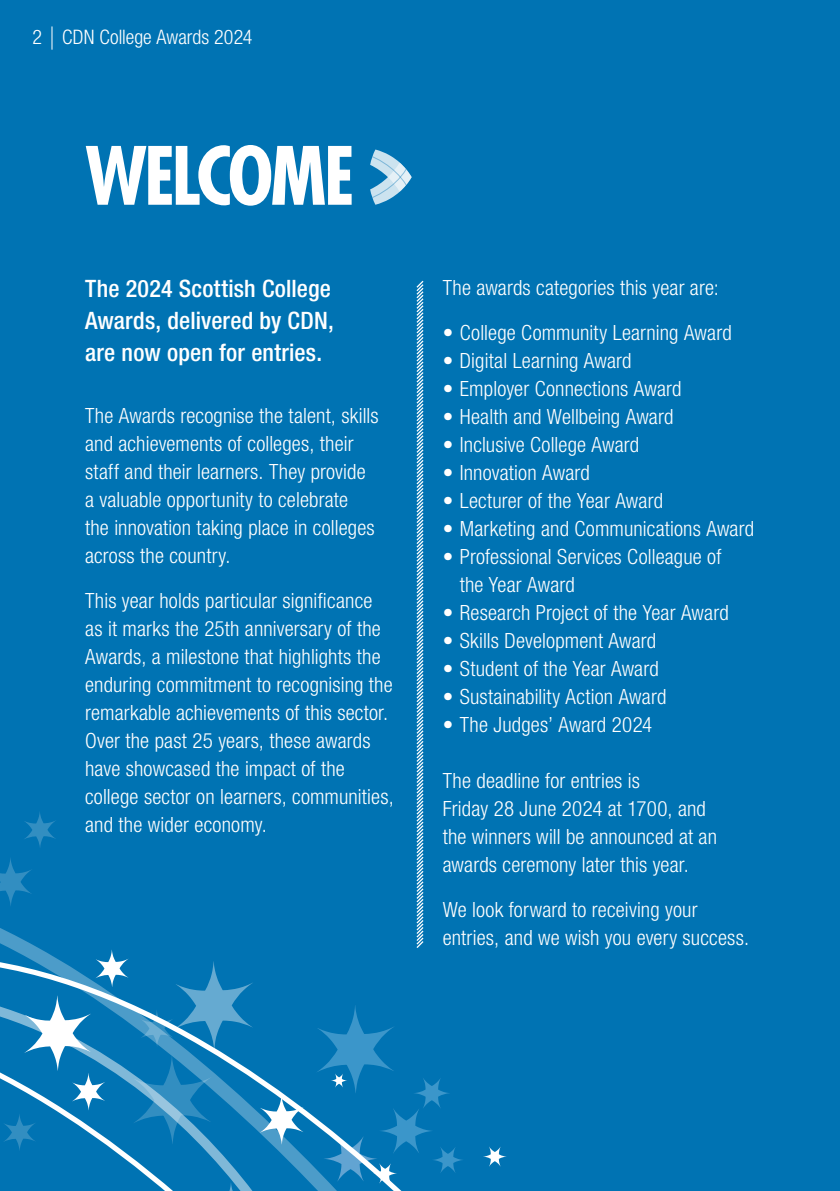
<style>
.page{position:relative;width:840px;height:1191px;background:#fff}
.page>*{position:absolute;margin:0;border:0;box-sizing:border-box;transform-origin:0 0}
._1_AWARD_HEADING{font:700 condensed 78px "Futura LT";letter-spacing:-.04em;color:#fff}
._5_BODY_TEXT{font:500 condensed 24px/32px "Helvetica Neue LT Std";letter-spacing:.005em;color:#fff;text-align:justify}
._5_BODY_TEXT-2{font:300 condensed 21px/28px "Helvetica Neue LT Std";letter-spacing:.01em;color:#fff}
.t1{font:300 condensed 20px "Helvetica Neue LT Std";color:#fff}
</style>
<div class="page">
<div style="left:0;top:0;width:839px;height:1191px;background:#0073b3"></div>
<svg style="left:416px;top:280px;width:8px;height:469px"></svg>
<svg style="left:370px;top:149px;width:41px;height:56px"></svg>
<svg style="left:52px;top:27px;width:1px;height:22px"></svg>
<svg style="left:0;top:749px;width:424px;height:442px"></svg>
<svg style="left:95px;top:949px;width:34px;height:38px"></svg>
<svg style="left:140px;top:961px;width:113px;height:88px"></svg>
<svg style="left:23px;top:811px;width:34px;height:37px"></svg>
<svg style="left:133px;top:1055px;width:78px;height:89px"></svg>
<svg style="left:3px;top:995px;width:102px;height:156px"></svg>
<svg style="left:209px;top:1182px;width:44px;height:9px"></svg>
<svg style="left:259px;top:1095px;width:44px;height:49px"></svg>
<svg style="left:0;top:857px;width:33px;height:49px"></svg>
<svg style="left:316px;top:1005px;width:146px;height:178px"></svg>
<p class="t1" style="left:32px;top:26px;width:221px">2 CDN College Awards 2024</p>
<p class="_1_AWARD_HEADING" style="left:85px;top:127px;width:271px">WELCOME</p>
<p class="_5_BODY_TEXT" style="left:85px;top:272px;width:250px">The 2024 Scottish College Awards, delivered by CDN, are now open for entries.</p>
<p class="_5_BODY_TEXT-2" style="left:85px;top:401px;width:295px">The Awards recognise the talent, skills and achievements of colleges, their staff and their learners. They provide a valuable opportunity to celebrate<br>the innovation taking place in colleges across the country.</p>
<p class="_5_BODY_TEXT-2" style="left:85px;top:586px;width:310px">This year holds particular significance as it marks the 25th anniversary of the Awards, a milestone that highlights the enduring commitment to recognising the remarkable achievements of this sector.<br>Over the past 25 years, these awards have showcased the impact of the college sector on learners, communities, and the wider economy.</p>
<p class="_5_BODY_TEXT-2" style="left:442px;top:273px;width:277px">The awards categories this year are:</p>
<p class="_5_BODY_TEXT-2" style="left:442px;top:318px;width:290px">• College Community Learning Award</p>
<p class="_5_BODY_TEXT-2" style="left:442px;top:346px;width:190px">• Digital Learning Award</p>
<p class="_5_BODY_TEXT-2" style="left:442px;top:374px;width:240px">• Employer Connections Award</p>
<p class="_5_BODY_TEXT-2" style="left:442px;top:402px;width:232px">• Health and Wellbeing Award</p>
<p class="_5_BODY_TEXT-2" style="left:442px;top:430px;width:198px">• Inclusive College Award</p>
<p class="_5_BODY_TEXT-2" style="left:442px;top:458px;width:148px">• Innovation Award</p>
<p class="_5_BODY_TEXT-2" style="left:442px;top:486px;width:222px">• Lecturer of the Year Award</p>
<p class="_5_BODY_TEXT-2" style="left:442px;top:514px;width:313px">• Marketing and Communications Award</p>
<p class="_5_BODY_TEXT-2" style="left:459px;top:542px;width:263px;text-indent:-17px">• Professional Services Colleague of the Year Award</p>
<p class="_5_BODY_TEXT-2" style="left:442px;top:598px;width:287px">• Research Project of the Year Award</p>
<p class="_5_BODY_TEXT-2" style="left:442px;top:626px;width:215px">• Skills Development Award</p>
<p class="_5_BODY_TEXT-2" style="left:442px;top:654px;width:217px">• Student of the Year Award</p>
<p class="_5_BODY_TEXT-2" style="left:442px;top:682px;width:225px">• Sustainability Action Award</p>
<p class="_5_BODY_TEXT-2" style="left:442px;top:710px;width:211px">• The Judges’ Award 2024</p>
<p class="_5_BODY_TEXT-2" style="left:442px;top:766px;width:276px">The deadline for entries is<br>Friday 28 June 2024 at 1700, and the winners will be announced at an awards ceremony later this year.</p>
<p class="_5_BODY_TEXT-2" style="left:442px;top:895px;width:308px">We look forward to receiving your entries, and we wish you every success.</p>
</div>
